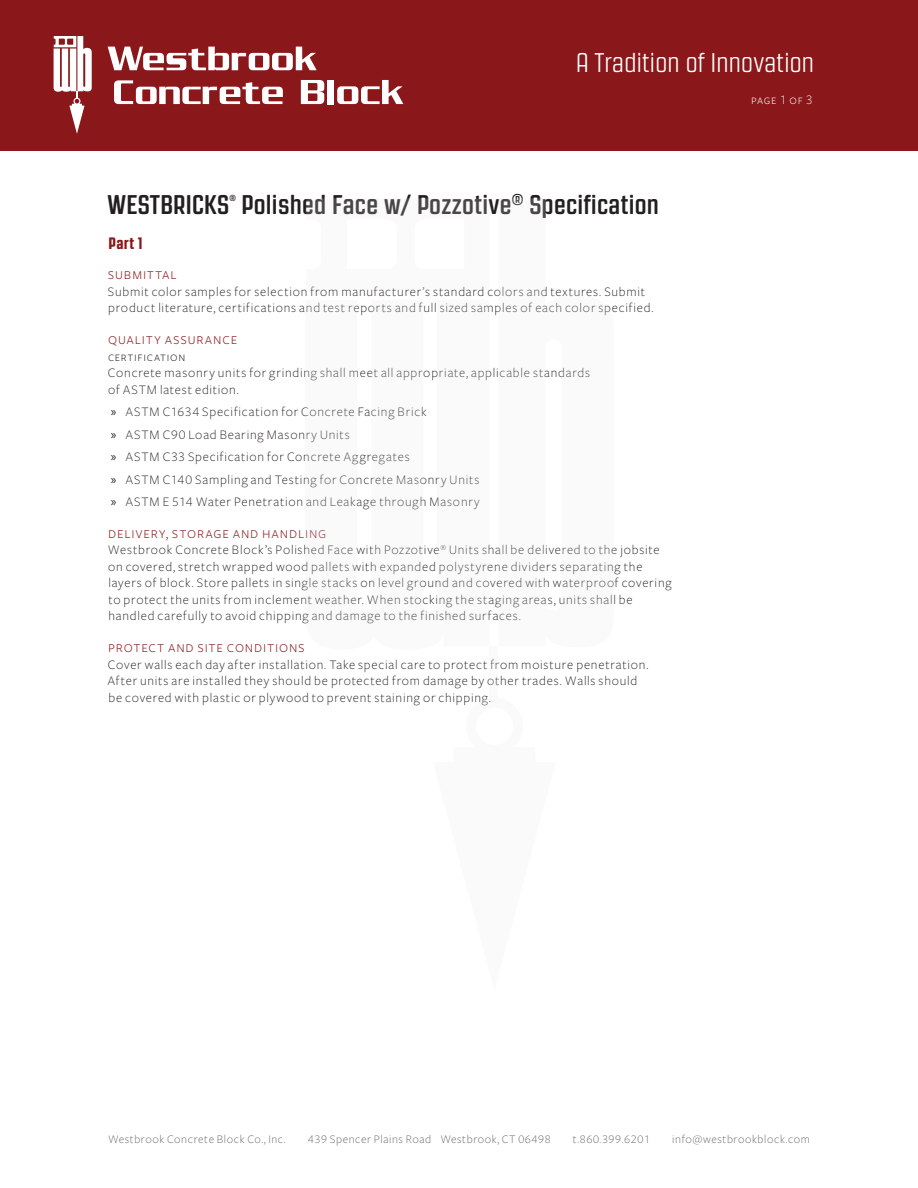
<style>
.page{position:relative;width:918px;height:1188px;background:#fff}
.page>*{position:absolute;margin:0;border:0;box-sizing:border-box;transform-origin:0 0}
.t1{font:700 27px "Revolution Gothic";letter-spacing:.01em;color:#231f20}
.t2{font:300 27px "Revolution Gothic";letter-spacing:.01em;color:#fff}
.Sub_Head{font:16.5px "Freight Sans Light SC";letter-spacing:.05em;color:#8a171a}
.Headers{font:800 16.5px "Revolution Gothic";color:#8a171a}
.MSDS_Body{font:300 13.5px/16.5px "Freight Sans";letter-spacing:.06em;color:#231f20}
.t3{font:13.5px "Freight Sans Light SC";letter-spacing:.05em;color:#fff}
.t4{font:300 12px "Freight Sans";letter-spacing:.05em;color:#636366}
.t5{font:12px "Freight Sans Light SC";letter-spacing:.05em;color:#636366}
.t6{font:700 8.7px "Revolution Gothic";color:#231f20}
.s1{font-family:"Freight Sans Light SC";font-weight:400}
.s2{font-family:"Myriad Pro";font-weight:400}
.s3{font-family:"Freight Sans";font-weight:300}
</style>
<div class="page">
<div style="left:0;top:0;width:918px;height:150px;background:#8a171a"></div>
<svg style="left:108px;top:47px;width:209px;height:23px"></svg>
<svg style="left:114px;top:80px;width:169px;height:24px"></svg>
<svg style="left:301px;top:80px;width:23px;height:24px"></svg>
<div style="left:328px;top:80px;width:6px;height:24px;background:#fff"></div>
<svg style="left:337px;top:80px;width:66px;height:24px"></svg>
<svg style="left:54px;top:36px;width:38px;height:98px"></svg>
<div style="left:489px;top:646px;width:9px;height:57px;background:#fafafa"></div>
<h1 class="t2" style="left:576px;top:48px;width:240px">A Tradition of Innovation</h1>
<p class="t3" style="left:751px;top:92px;width:63px">page 1 of 3</p>
<p class="t1" style="left:108px;top:190px;width:123px">WESTBRICKS</p>
<p class="t6" style="left:229px;top:193px;width:8px">®</p>
<p class="t1" style="left:241px;top:190px;width:419px">Polished Face w/ Pozzotive<sup>®</sup> Specification</p>
<p class="Headers" style="left:109px;top:234px;width:36px">Part 1</p>
<p class="Sub_Head" style="left:108px;top:265px;width:70px">submittal</p>
<p class="MSDS_Body" style="left:108px;top:283px;width:547px">Submit color samples for selection from manufacturer’s standard colors and textures. Submit product literature, certifications and test reports and full sized samples of each color specified.</p>
<p class="Sub_Head" style="left:108px;top:330px;width:131px">quality assurance</p>
<p class="MSDS_Body" style="left:108px;top:348px;width:484px"><span class="s1">certification<br></span>Concrete masonry units for grinding shall meet all appropriate, applicable standards of ASTM latest edition.</p>
<p class="MSDS_Body" style="left:111px;top:404px;width:317px"><span class="s2">»</span> ASTM C<span class="s1">1634</span> Specification for Concrete Facing Brick</p>
<p class="MSDS_Body" style="left:111px;top:426px;width:241px"><span class="s2">»</span> ASTM C<span class="s1">90</span> Load Bearing Masonry Units</p>
<p class="MSDS_Body" style="left:111px;top:449px;width:301px"><span class="s2">»</span> ASTM C<span class="s1">33</span> Specification for Concrete Aggregates</p>
<p class="MSDS_Body" style="left:111px;top:471px;width:370px"><span class="s2">»</span> ASTM C<span class="s1">140</span> Sampling and Testing for Concrete Masonry Units</p>
<p class="MSDS_Body" style="left:111px;top:494px;width:371px"><span class="s2">»</span> ASTM E <span class="s1">514</span> Water Penetration and Leakage through Masonry</p>
<p class="Sub_Head" style="left:108px;top:524px;width:220px">delivery, storage and handling</p>
<p class="MSDS_Body" style="left:108px;top:542px;width:565px">Westbrook Concrete Block’s Polished Face with Pozzotive<sup>®</sup> Units shall be delivered to the jobsite on covered, stretch wrapped wood pallets with expanded polystyrene dividers separating the layers of block. Store pallets in single stacks on level ground and covered with waterproof covering to protect the units from inclement weather. When stocking the staging areas, units shall be handled carefully to avoid chipping and damage to the finished surfaces.</p>
<p class="Sub_Head" style="left:108px;top:638px;width:198px">protect and site conditions</p>
<p class="MSDS_Body" style="left:107px;top:656px;width:543px">Cover walls each day after installation. Take special care to protect from moisture penetration.<br>After units are installed they should be protected from damage by other trades. Walls should be covered with plastic or plywood to prevent staining or chipping.</p>
<p class="t4" style="left:108px;top:1133px;width:179px">Westbrook Concrete Block Co., Inc.</p>
<p class="t4" style="left:308px;top:1133px;width:244px"><span class="s1">439</span> Spencer Plains Road Westbrook, CT <span class="s1">06498</span></p>
<p class="t5" style="left:573px;top:1133px;width:79px"><span class="s3">t.</span>860.399.6201</p>
<p class="t4" style="left:672px;top:1133px;width:139px">info@westbrookblock.com</p>
</div>
